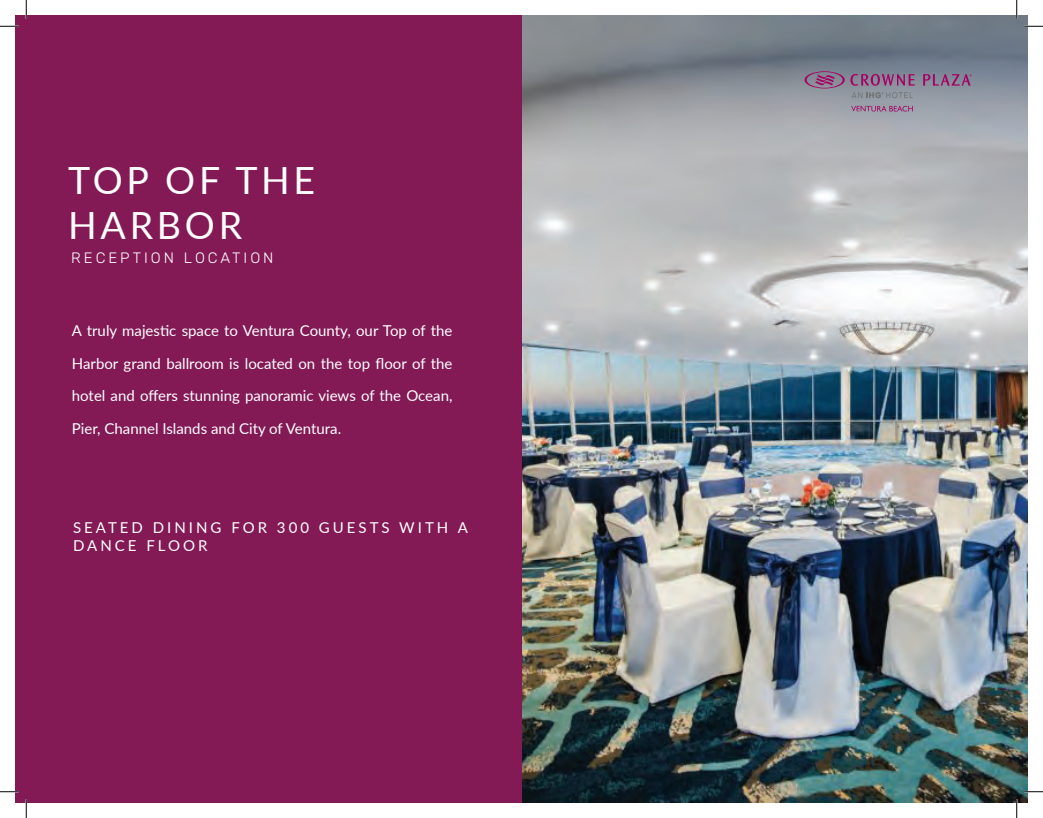
<style>
.page{position:relative;width:1043px;height:818px;background:#fff}
.page>*{position:absolute;margin:0;border:0;box-sizing:border-box;transform-origin:0 0}
.t1{font:37.5px/45px "Lato";letter-spacing:.1em;color:#fff}
.t2{font:15px/32.5px "Lato";color:#fff;text-align:justify}
.t3{font:15px/18px "Lato";letter-spacing:.2em;color:#fff}
.t4{font:300 15px "Rubik";letter-spacing:.2em;color:#fff}
</style>
<div class="page">
<div style="left:15px;top:15px;width:11px;height:787px;background:#831a56"></div>
<img style="left:521px;top:15px;width:507px;height:787px">
<div style="left:26px;top:15px;width:495px;height:787px;background:#831a56"></div>
<svg style="left:851px;top:106px;width:61px;height:5px"></svg>
<svg style="left:851px;top:92px;width:61px;height:6px"></svg>
<svg style="left:850px;top:74px;width:64px;height:12px"></svg>
<svg style="left:923px;top:74px;width:48px;height:12px"></svg>
<svg style="left:804px;top:71px;width:40px;height:17px"></svg>
<svg style="left:0;top:25px;width:19px;height:2px"></svg>
<svg style="left:1024px;top:25px;width:18px;height:2px"></svg>
<svg style="left:0;top:790px;width:19px;height:2px"></svg>
<svg style="left:1024px;top:790px;width:18px;height:2px"></svg>
<svg style="left:25px;top:0;width:2px;height:19px"></svg>
<svg style="left:25px;top:799px;width:2px;height:19px"></svg>
<svg style="left:1015px;top:0;width:2px;height:19px"></svg>
<svg style="left:1015px;top:799px;width:2px;height:19px"></svg>
<h1 class="t1" style="left:68px;top:156px;width:248px">TOP OF THE<br>HARBOR</h1>
<p class="t4" style="left:71px;top:249px;width:204px">RECEPTION LOCATION</p>
<p class="t2" style="left:72px;top:314px;width:382px">A truly majestic space to Ventura County, our Top of the Harbor grand ballroom is located on the top floor of the hotel and offers stunning panoramic views of the Ocean, Pier, Channel Islands and City of Ventura.</p>
<p class="t3" style="left:73px;top:518px;width:396px">SEATED DINING FOR 300 GUESTS WITH A<br>DANCE FLOOR</p>
</div>
